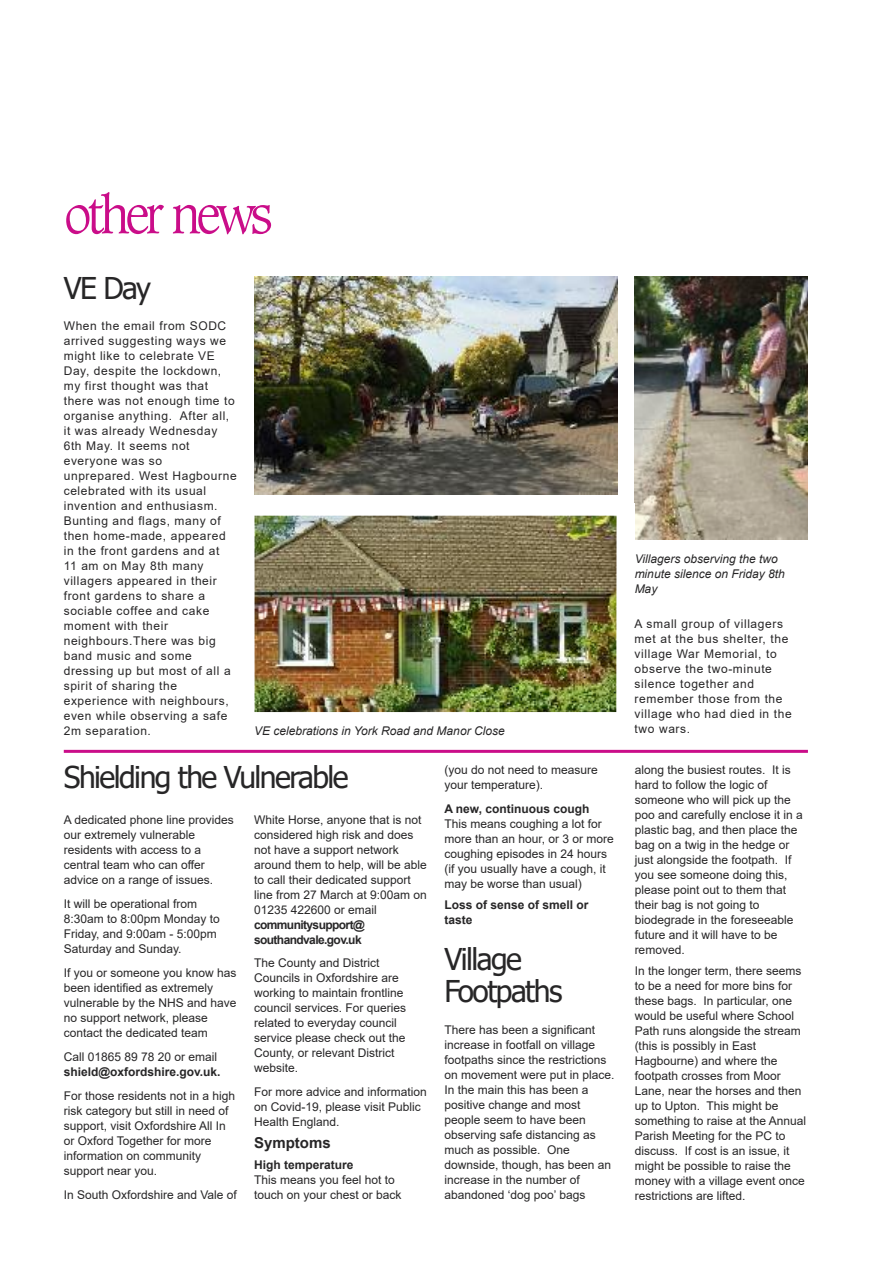
<style>
.page{position:relative;width:893px;height:1263px;background:#fff}
.page>*{position:absolute;margin:0;border:0;box-sizing:border-box;transform-origin:0 0}
.t1{font:300 54px "Caxton EF";letter-spacing:-.1em;color:#ca0d89}
.t2{font:30px/31.5px "Tahoma";letter-spacing:-.05em;color:#272627}
.t3{font:700 15px "Arial";color:#272627}
.t4{font:12px/15px "Arial";color:#272627}
.t5{font:12px/15px "Arial";letter-spacing:.05em;color:#272627}
.t6{font:italic 12px/15px "Arial";color:#272627}
.t7{font:700 12px/15px "Arial";color:#272627}
.t8{font:700 12px/15px "Arial";letter-spacing:-.05em;color:#272627}
</style>
<div class="page">
<img style="left:254px;top:276px;width:364px;height:219px">
<img style="left:255px;top:516px;width:361px;height:196px">
<img style="left:635px;top:276px;width:173px;height:263px">
<hr style="left:64px;top:750px;width:744px;height:3px;background:#ca0d89">
<h1 class="t1" style="left:64px;top:192px;width:211px">other news</h1>
<h2 class="t2" style="left:64px;top:272px;width:89px">VE Day</h2>
<p class="t5" style="left:64px;top:318px;width:174px">When the email from SODC arrived suggesting ways we might like to celebrate VE<br>Day, despite the lockdown, my first thought was that there was not enough time to organise anything. After all, it was already Wednesday<br>6th May. It seems not everyone was so<br>unprepared. West Hagbourne celebrated with its usual invention and enthusiasm.<br>Bunting and flags, many of then home-made, appeared in the front gardens and at<br>11 am on May 8th many villagers appeared in their front gardens to share a sociable coffee and cake moment with their neighbours.There was big band music and some dressing up but most of all a spirit of sharing the experience with neighbours, even while observing a safe<br>2m separation.</p>
<p class="t6" style="left:254px;top:723px;width:252px">VE celebrations in York Road and Manor Close</p>
<h2 class="t2" style="left:64px;top:761px;width:286px">Shielding the Vulnerable</h2>
<p class="t4" style="left:64px;top:812px;width:172px">A dedicated phone line provides our extremely vulnerable residents with access to a central team who can offer advice on a range of issues.</p>
<p class="t4" style="left:64px;top:896px;width:158px">It will be operational from<br>8:30am to 8:00pm Monday to<br>Friday, and 9:00am - 5:00pm<br>Saturday and Sunday.</p>
<p class="t4" style="left:64px;top:965px;width:174px">If you or someone you know has been identified as extremely vulnerable by the NHS and have no support network, please contact the dedicated team</p>
<p class="t4" style="left:64px;top:1049px;width:155px">Call 01865 89 78 20 or email</p>
<p class="t7" style="left:64px;top:1064px;width:158px">shield@oxfordshire.gov.uk.</p>
<p class="t4" style="left:64px;top:1088px;width:173px">For those residents not in a high risk category but still in need of support, visit Oxfordshire All In or Oxford Together for more information on community support near you.</p>
<p class="t4" style="left:64px;top:1187px;width:175px">In South Oxfordshire and Vale of</p>
<p class="t4" style="left:254px;top:812px;width:174px">White Horse, anyone that is not considered high risk and does not have a support network around them to help, will be able to call their dedicated support line from 27 March at 9:00am on<br>01235 422600 or email</p>
<p class="t8" style="left:254px;top:917px;width:112px">communitysupport@ southandvale.gov.uk</p>
<p class="t4" style="left:254px;top:955px;width:154px">The County and District<br>Councils in Oxfordshire are working to maintain frontline council services. For queries related to everyday council service please check out the<br>County, or relevant District website.</p>
<p class="t4" style="left:254px;top:1084px;width:174px">For more advice and information on Covid-19, please visit Public<br>Health England.</p>
<p class="t3" style="left:254px;top:1134px;width:78px">Symptoms</p>
<p class="t7" style="left:254px;top:1157px;width:101px">High temperature</p>
<p class="t4" style="left:254px;top:1172px;width:149px">This means you feel hot to touch on your chest or back</p>
<p class="t4" style="left:444px;top:762px;width:155px">(you do not need to measure your temperature).</p>
<p class="t7" style="left:444px;top:801px;width:147px">A new, continuous cough</p>
<p class="t4" style="left:444px;top:816px;width:171px">This means coughing a lot for more than an hour, or 3 or more coughing episodes in 24 hours (if you usually have a cough, it may be worse than usual)</p>
<p class="t7" style="left:444px;top:897px;width:146px">Loss of sense of smell or taste</p>
<h2 class="t2" style="left:444px;top:943px;width:120px">Village<br>Footpaths</h2>
<p class="t4" style="left:444px;top:1022px;width:172px">There has been a significant increase in footfall on village footpaths since the restrictions on movement were put in place.<br>In the main this has been a positive change and most people seem to have been observing safe distancing as much as possible. One downside, though, has been an increase in the number of abandoned ‘dog poo’ bags</p>
<p class="t6" style="left:635px;top:551px;width:152px">Villagers observing the two minute silence on Friday 8th<br>May</p>
<p class="t5" style="left:635px;top:617px;width:159px">A small group of villagers met at the bus shelter, the village War Memorial, to observe the two-minute silence together and remember those from the village who had died in the two wars.</p>
<p class="t4" style="left:635px;top:762px;width:170px">along the busiest routes. It is hard to follow the logic of someone who will pick up the poo and carefully enclose it in a plastic bag, and then place the bag on a twig in the hedge or just alongside the footpath. If you see someone doing this, please point out to them that their bag is not going to biodegrade in the foreseeable future and it will have to be removed.</p>
<p class="t4" style="left:635px;top:963px;width:173px">In the longer term, there seems to be a need for more bins for these bags. In particular, one would be useful where School<br>Path runs alongside the stream (this is possibly in East<br>Hagbourne) and where the footpath crosses from Moor<br>Lane, near the horses and then up to Upton. This might be something to raise at the Annual<br>Parish Meeting for the PC to discuss. If cost is an issue, it might be possible to raise the money with a village event once restrictions are lifted.</p>
</div>
